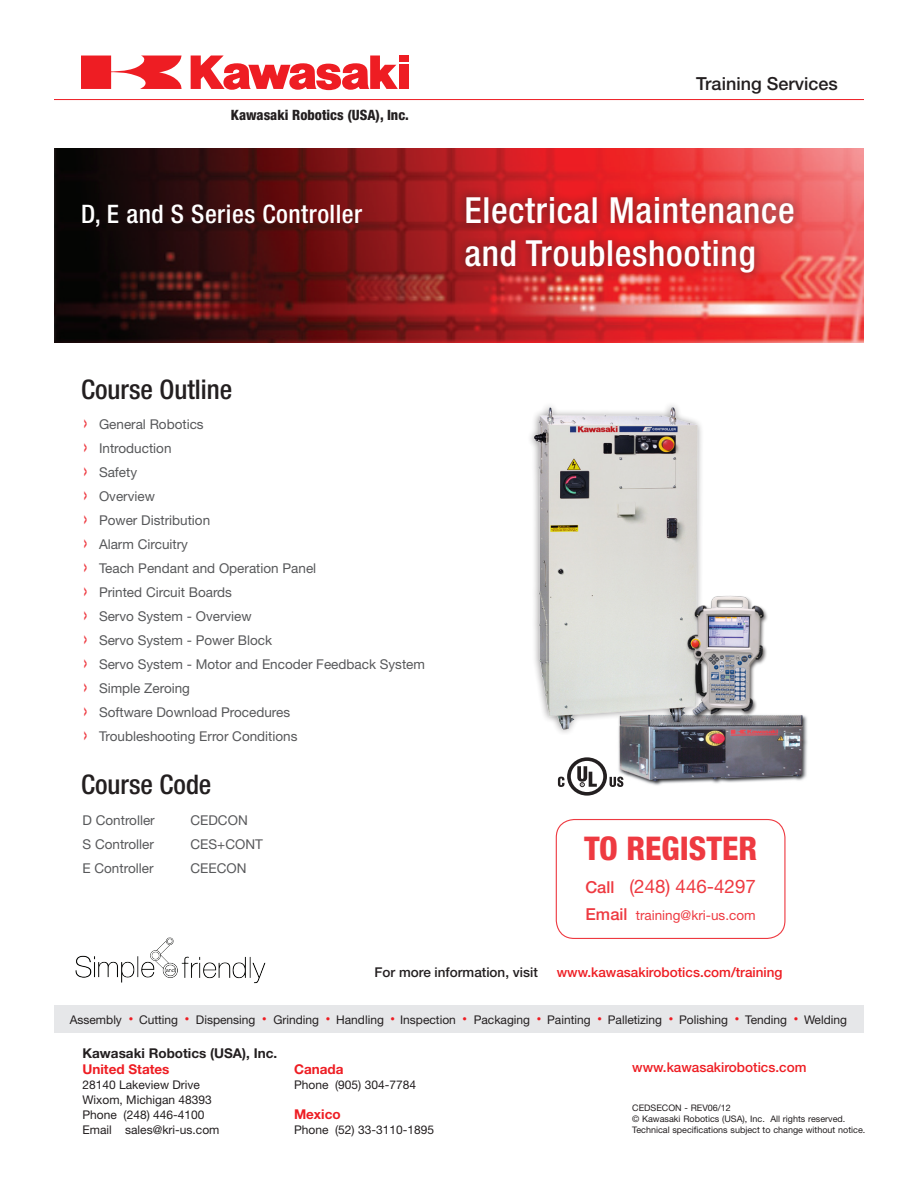
<style>
.page{position:relative;width:918px;height:1188px;background:#fff}
.page>*{position:absolute;margin:0;border:0;box-sizing:border-box;transform-origin:0 0}
.Main_Title{font:500 condensed 36px "Helvetica Neue";letter-spacing:.02em;color:#fff}
.t1{font:800 condensed 32.7px "Helvetica Neue";color:#ee3a41}
.Header2{font:500 condensed 27px "Helvetica Neue";color:#231f20}
.t2{font:500 condensed 25.5px "Helvetica Neue";letter-spacing:.02em;color:#fff}
.t3{font:18.75px "Helvetica Neue";color:#ee3a41}
.t4{font:500 18px "Helvetica Neue";color:#231f20}
.Body2{font:800 condensed 14.25px "Helvetica Neue";color:#231f20}
.Body2-2{font:13.5px "Helvetica Neue";color:#57585a}
.ÉmÅ_É_Éã{font:500 13.5px "Helvetica Neue";color:#ee1d23}
.Body3{font:13.5px "Helvetica Neue";color:#57585a}
.ÉmÅ_É_Éã-2{font:700 13.5px "Helvetica Neue";color:#231f20}
.ÉmÅ_É_Éã-3{font:700 13.5px "Helvetica Neue";color:#ee1d23}
.t5{font:13.5px "Helvetica Neue";color:#ee3a41}
.ÉmÅ_É_Éã-4{font:500 13.5px "Helvetica Neue";color:#231f20}
.ÉmÅ_É_Éã-5{font:12px "Helvetica Neue";color:#231f20}
.t6{font:9px "Helvetica Neue";color:#231f20}
.s1{font-family:"Arial";font-weight:900;font-size:15px;color:#ee3a41}
.s2{font-weight:500;font-size:16.5px}
.s3{font-size:9px;color:#ee1d23}
</style>
<div class="page">
<img style="left:54px;top:148px;width:810px;height:195px">
<div style="left:54px;top:1005px;width:810px;height:28px;background:#e6e7e9"></div>
<img style="left:75px;top:937px;width:191px;height:47px">
<img style="left:530px;top:405px;width:172px;height:328px">
<img style="left:682px;top:591px;width:86px;height:85px">
<svg style="left:558px;top:757px;width:54px;height:39px"></svg>
<img style="left:612px;top:676px;width:196px;height:149px">
<div style="left:556px;top:819px;width:229px;height:120px;border:1px solid #ee3a41;border-radius:18px"></div>
<hr style="left:54px;top:99px;width:810px;height:1px;background:#ee1d23">
<div style="left:399px;top:56px;width:10px;height:6px;background:#ee1d23"></div>
<div style="left:399px;top:65px;width:10px;height:24px;background:#ee1d23"></div>
<svg style="left:81px;top:56px;width:101px;height:33px"></svg>
<svg style="left:191px;top:56px;width:207px;height:34px"></svg>
<div style="left:456px;top:186px;width:346px;height:95px;background:#231f20;opacity:.6"></div>
<p class="Body2" style="left:231px;top:106px;width:179px">Kawasaki Robotics (USA), Inc.</p>
<p class="t2" style="left:81px;top:199px;width:283px">D, E and S Series Controller</p>
<p class="t4" style="left:696px;top:72px;width:143px">Training Services</p>
<p class="Main_Title" style="left:464px;top:188px;width:332px">Electrical Maintenance</p>
<p class="Main_Title" style="left:464px;top:232px;width:293px">and Troubleshooting</p>
<p class="Header2" style="left:81px;top:374px;width:153px">Course Outline</p>
<p class="Body2-2" style="left:84px;top:416px;width:121px"><span class="s1">&gt;</span> General Robotics</p>
<p class="Body2-2" style="left:84px;top:440px;width:89px"><span class="s1">&gt;</span> Introduction</p>
<p class="Body2-2" style="left:84px;top:464px;width:55px"><span class="s1">&gt;</span> Safety</p>
<p class="Body2-2" style="left:84px;top:488px;width:72px"><span class="s1">&gt;</span> Overview</p>
<p class="Body2-2" style="left:84px;top:512px;width:128px"><span class="s1">&gt;</span> Power Distribution</p>
<p class="Body2-2" style="left:84px;top:536px;width:106px"><span class="s1">&gt;</span> Alarm Circuitry</p>
<p class="Body2-2" style="left:84px;top:560px;width:234px"><span class="s1">&gt;</span> Teach Pendant and Operation Panel</p>
<p class="Body2-2" style="left:84px;top:584px;width:150px"><span class="s1">&gt;</span> Printed Circuit Boards</p>
<p class="Body2-2" style="left:84px;top:608px;width:169px"><span class="s1">&gt;</span> Servo System - Overview</p>
<p class="Body2-2" style="left:84px;top:632px;width:190px"><span class="s1">&gt;</span> Servo System - Power Block</p>
<p class="Body2-2" style="left:84px;top:656px;width:343px"><span class="s1">&gt;</span> Servo System - Motor and Encoder Feedback System</p>
<p class="Body2-2" style="left:84px;top:680px;width:108px"><span class="s1">&gt;</span> Simple Zeroing</p>
<p class="Body2-2" style="left:84px;top:704px;width:208px"><span class="s1">&gt;</span> Software Download Procedures</p>
<p class="Body2-2" style="left:84px;top:728px;width:215px"><span class="s1">&gt;</span> Troubleshooting Error Conditions</p>
<p class="Header2" style="left:81px;top:769px;width:132px">Course Code</p>
<p class="Body3" style="left:82px;top:812px;width:74px">D Controller</p>
<p class="Body3" style="left:190px;top:812px;width:59px">CEDCON</p>
<p class="Body3" style="left:82px;top:836px;width:73px">S Controller</p>
<p class="Body3" style="left:190px;top:836px;width:74px">CES+CONT</p>
<p class="Body3" style="left:82px;top:860px;width:72px">E Controller</p>
<p class="Body3" style="left:190px;top:860px;width:57px">CEECON</p>
<p class="t1" style="left:584px;top:828px;width:175px">TO REGISTER</p>
<p class="t3" style="left:585px;top:875px;width:172px"><span class="s2">Call</span> (248) 446-4297</p>
<p class="t5" style="left:586px;top:907px;width:172px"><span class="s2">Email</span> training@kri-us.com</p>
<p class="ÉmÅ_É_Éã-4" style="left:375px;top:964px;width:165px">For more information, visit</p>
<p class="ÉmÅ_É_Éã" style="left:557px;top:964px;width:227px">www.kawasakirobotics.com/training</p>
<p class="ÉmÅ_É_Éã-5" style="left:70px;top:1012px;width:779px">Assembly <span class="s3">•</span> Cutting <span class="s3">•</span> Dispensing <span class="s3">•</span> Grinding <span class="s3">•</span> Handling <span class="s3">•</span> Inspection <span class="s3">•</span> Packaging <span class="s3">•</span> Painting <span class="s3">•</span> Palletizing <span class="s3">•</span> Polishing <span class="s3">•</span> Tending <span class="s3">•</span> Welding</p>
<p class="ÉmÅ_É_Éã-3" style="left:294px;top:1061px;width:51px">Canada</p>
<p class="ÉmÅ_É_Éã-5" style="left:294px;top:1078px;width:124px">Phone (905) 304-7784</p>
<p class="ÉmÅ_É_Éã-3" style="left:294px;top:1106px;width:48px">Mexico</p>
<p class="ÉmÅ_É_Éã-5" style="left:294px;top:1123px;width:142px">Phone (52) 33-3110-1895</p>
<p class="ÉmÅ_É_Éã-2" style="left:82px;top:1045px;width:196px">Kawasaki Robotics (USA), Inc.</p>
<p class="ÉmÅ_É_Éã-3" style="left:82px;top:1061px;width:89px">United States</p>
<p class="ÉmÅ_É_Éã-5" style="left:82px;top:1078px;width:119px">28140 Lakeview Drive</p>
<p class="ÉmÅ_É_Éã-5" style="left:82px;top:1093px;width:131px">Wixom, Michigan 48393</p>
<p class="ÉmÅ_É_Éã-5" style="left:82px;top:1108px;width:124px">Phone (248) 446-4100</p>
<p class="ÉmÅ_É_Éã-5" style="left:82px;top:1123px;width:138px">Email sales@kri-us.com</p>
<p class="ÉmÅ_É_Éã" style="left:632px;top:1059px;width:176px">www.kawasakirobotics.com</p>
<p class="t6" style="left:632px;top:1103px;width:100px">CEDSECON - REV06/12</p>
<p class="t6" style="left:632px;top:1114px;width:215px">© Kawasaki Robotics (USA), Inc. All rights reserved.</p>
<p class="t6" style="left:632px;top:1124px;width:235px">Technical specifications subject to change without notice.</p>
</div>
